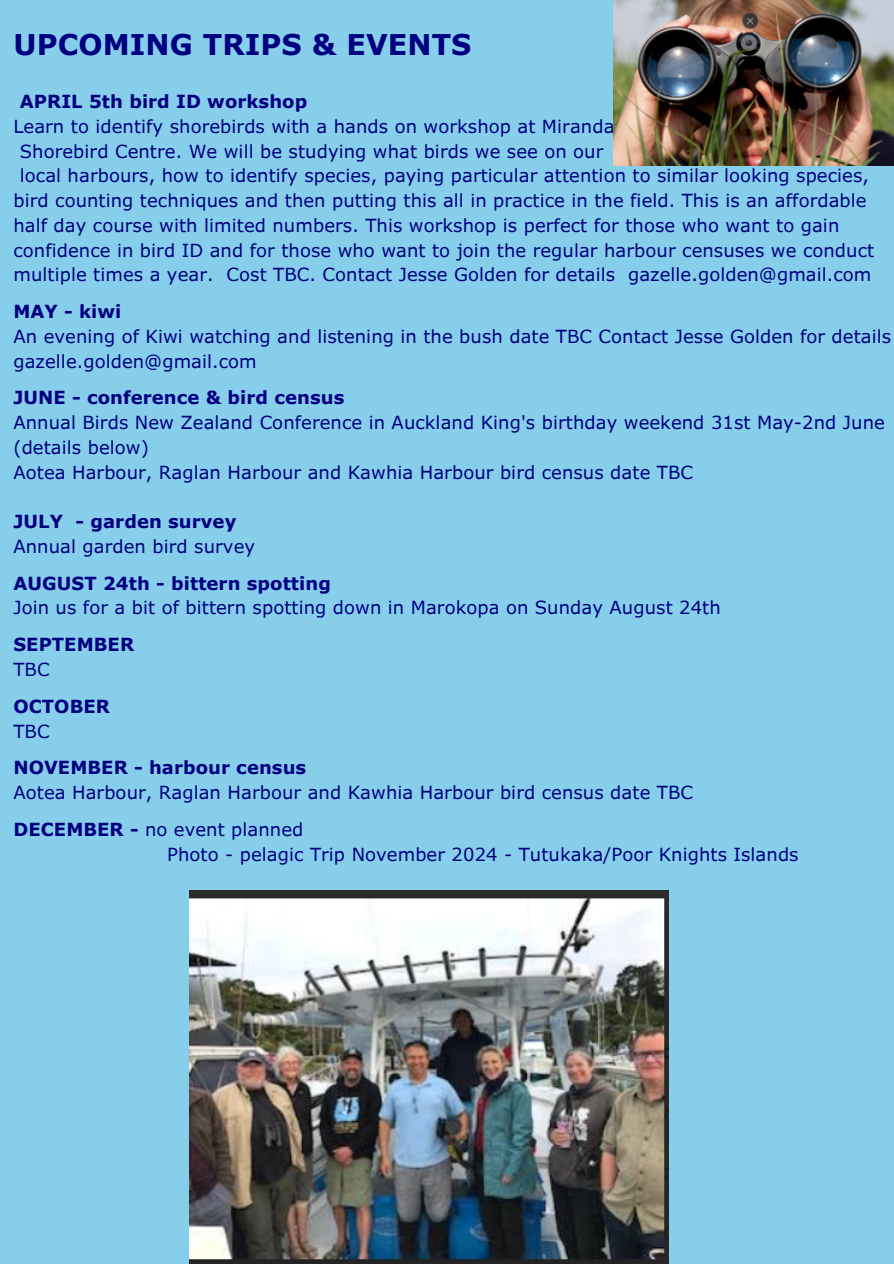
<style>
.page{position:relative;width:894px;height:1264px;background:#fff}
.page>*{position:absolute;margin:0;border:0;box-sizing:border-box;transform-origin:0 0}
.t1{font:700 28.5px "Verdana Pro";letter-spacing:.005em;color:#000080}
.t2{font:18px/24.8px "Verdana Pro";letter-spacing:.005em;color:#000080}
.t3{font:700 18px/24.8px "Verdana Pro";letter-spacing:.005em;color:#000080}
.s1{font-weight:400}
.s2{font-weight:700}
</style>
<div class="page">
<div style="left:0;top:0;width:893px;height:1263px;background:#87ceeb"></div>
<img style="left:613px;top:0;width:280px;height:165px">
<img style="left:189px;top:890px;width:479px;height:373px">
<p class="t1" style="left:13px;top:27px;width:459px">UPCOMING TRIPS &amp; EVENTS</p>
<h1 class="t3" style="left:20px;top:88px;width:289px">APRIL 5th bird ID workshop</h1>
<p class="t2" style="left:13px;top:113px;width:602px">Learn to identify shorebirds with a hands on workshop at Miranda</p>
<p class="t2" style="left:20px;top:138px;width:585px">Shorebird Centre. We will be studying what birds we see on our</p>
<p class="t2" style="left:13px;top:163px;width:862px;text-indent:6px">local harbours, how to identify species, paying particular attention to similar looking species, bird counting techniques and then putting this all in practice in the field. This is an affordable half day course with limited numbers. This workshop is perfect for those who want to gain confidence in bird ID and for those who want to join the regular harbour censuses we conduct multiple times a year. Cost TBC. Contact Jesse Golden for details gazelle.golden@gmail.com</p>
<p class="t3" style="left:13px;top:298px;width:109px">MAY - kiwi</p>
<p class="t2" style="left:13px;top:323px;width:879px">An evening of Kiwi watching and listening in the bush date TBC Contact Jesse Golden for details</p>
<p class="t2" style="left:13px;top:348px;width:245px">gazelle.golden@gmail.com</p>
<p class="t3" style="left:13px;top:385px;width:332px">JUNE - conference &amp; bird census</p>
<p class="t2" style="left:13px;top:409px;width:872px">Annual Birds New Zealand Conference in Auckland King's birthday weekend 31st May-2nd June (details below)</p>
<p class="t2" style="left:13px;top:459px;width:681px">Aotea Harbour, Raglan Harbour and Kawhia Harbour bird census date TBC</p>
<p class="t3" style="left:13px;top:508px;width:224px">JULY - garden survey</p>
<p class="t2" style="left:13px;top:533px;width:243px">Annual garden bird survey</p>
<p class="t3" style="left:13px;top:570px;width:319px">AUGUST 24th - bittern spotting</p>
<p class="t2" style="left:13px;top:595px;width:708px">Join us for a bit of bittern spotting down in Marokopa on Sunday August 24th</p>
<p class="t3" style="left:13px;top:631px;width:122px">SEPTEMBER<br><span class="s1">TBC</span></p>
<h2 class="t3" style="left:13px;top:693px;width:98px">OCTOBER<br><span class="s1">TBC</span></h2>
<h2 class="t3" style="left:13px;top:754px;width:294px">NOVEMBER - harbour census</h2>
<p class="t2" style="left:13px;top:779px;width:681px">Aotea Harbour, Raglan Harbour and Kawhia Harbour bird census date TBC</p>
<p class="t2" style="left:13px;top:816px;width:291px"><span class="s2">DECEMBER -</span> no event planned</p>
<p class="t2" style="left:167px;top:841px;width:632px">Photo - pelagic Trip November 2024 - Tutukaka/Poor Knights Islands</p>
</div>
